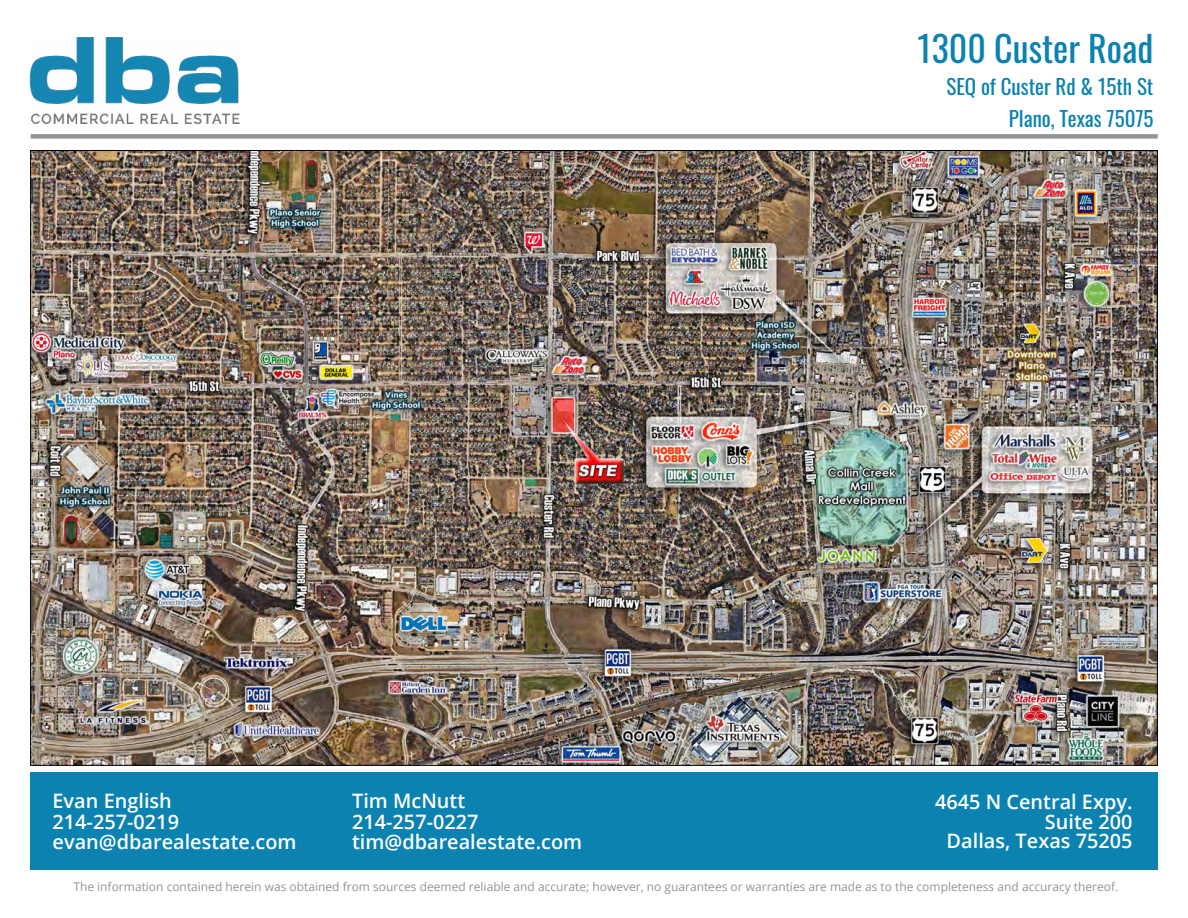
<style>
.page{position:relative;width:1188px;height:918px;background:#fff}
.page>*{position:absolute;margin:0;border:0;box-sizing:border-box;transform-origin:0 0}
.t1{font:36px "Oswald";color:#0c82b0}
.t2{font:21px/32px "Oswald";color:#0c82b0;text-align:right}
.t3{font:600 19.95px/20.7px "Open Sans";color:#fff}
.t4{font:12px "Open Sans";color:#939598}
</style>
<div class="page">
<img style="left:29px;top:37px;width:211px;height:87px">
<div style="left:31px;top:134px;width:1127px;height:5px;background:#939598"></div>
<div style="left:30px;top:772px;width:1128px;height:98px;background:#0c82b0"></div>
<img style="left:32px;top:152px;width:1124px;height:612px">
<h1 class="t1" style="left:917px;top:16px;width:238px">1300 Custer Road</h1>
<h2 class="t2" style="left:946px;top:68px;width:209px">SEQ of Custer Rd &amp; 15th St<br>Plano, Texas 75075</h2>
<h3 class="t3" style="left:53px;top:790px;width:246px">Evan English<br>214-257-0219 evan@dbarealestate.com</h3>
<h3 class="t3" style="left:935px;top:792px;width:199px;line-height:19.5px;text-align:right">4645 N Central Expy.<br>Suite 200<br>Dallas, Texas 75205</h3>
<h3 class="t3" style="left:352px;top:790px;width:232px">Tim McNutt<br>214-257-0227 tim@dbarealestate.com</h3>
<p class="t4" style="left:73px;top:878px;width:1047px">The information contained herein was obtained from sources deemed reliable and accurate; however, no guarantees or warranties are made as to the completeness and accuracy thereof.</p>
</div>
